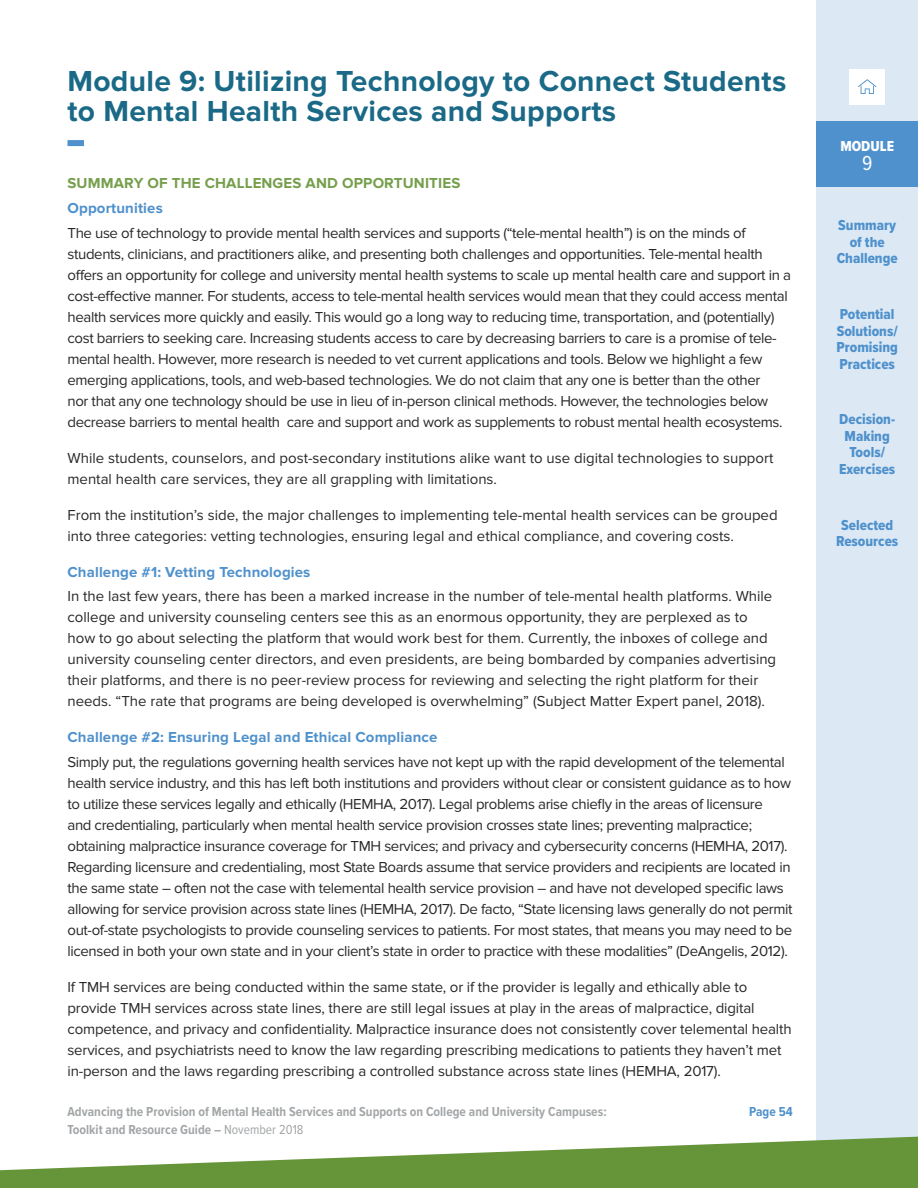
<style>
.page{position:relative;width:918px;height:1188px;background:#fff}
.page>*{position:absolute;margin:0;border:0;box-sizing:border-box;transform-origin:0 0}
.t1{font:700 30px/30px "Proxima Nova";letter-spacing:.01em;color:#1a6987}
.t2{font:21px "Proxima Nova Cond";color:#fff}
.t3{font:15px/21px "Proxima Nova";letter-spacing:-.025em;color:#292829}
.t4{font:15px/21px "Proxima Nova";color:#292829}
.t5{font:15px/16.5px "Proxima Nova Cond Extrabld";color:#4f91cc;text-align:center}
.t6{font:700 15px "Proxima Nova";letter-spacing:.01em;color:#4f91cc}
.t7{font:700 15px "Proxima Nova";letter-spacing:.01em;color:#759f4c}
.t8{font:15px "Proxima Nova Cond Extrabld";color:#fff}
.t9{font:700 13.5px/18px "Proxima Nova Cond";color:#a3a6a8}
.t10{font:700 13.5px "Proxima Nova Cond";color:#4f91cc}
.s1{font-weight:400}
</style>
<div class="page">
<div style="left:816px;top:0;width:102px;height:1188px;background:#dce9f5"></div>
<div style="left:816px;top:121px;width:102px;height:66px;background:#4f91cc"></div>
<div style="left:850px;top:69px;width:35px;height:35px;background:#fff"></div>
<svg style="left:858px;top:79px;width:18px;height:15px"></svg>
<svg style="left:0;top:1136px;width:918px;height:52px;fill:#669438"></svg>
<div style="left:68px;top:140px;width:16px;height:6px;background:#4f91cc"></div>
<h1 class="t1" style="left:68px;top:67px;width:720px">Module 9: Utilizing Technology to Connect Students to Mental Health Services and Supports</h1>
<p class="t7" style="left:68px;top:174px;width:394px">SUMMARY OF THE CHALLENGES AND OPPORTUNITIES</p>
<p class="t6" style="left:68px;top:199px;width:97px">Opportunities</p>
<p class="t3" style="left:68px;top:222px;width:725px">The use of technology to provide mental health services and supports (“tele-mental health”) is on the minds of students, clinicians, and practitioners alike, and presenting both challenges and opportunities. Tele-mental health offers an opportunity for college and university mental health systems to scale up mental health care and support in a cost-effective manner. For students, access to tele-mental health services would mean that they could access mental health services more quickly and easily. This would go a long way to reducing time, transportation, and (potentially) cost barriers to seeking care. Increasing students access to care by decreasing barriers to care is a promise of tele&shy;mental health. However, more research is needed to vet current applications and tools. Below we highlight a few emerging applications, tools, and web-based technologies. We do not claim that any one is better than the other<br>nor that any one technology should be use in lieu of in-person clinical methods. However, the technologies below decrease barriers to mental health care and support and work as supplements to robust mental health ecosystems.</p>
<p class="t4" style="left:68px;top:447px;width:707px">While students, counselors, and post-secondary institutions alike want to use digital technologies to support mental health care services, they are all grappling with limitations.</p>
<p class="t4" style="left:68px;top:504px;width:712px">From the institution’s side, the major challenges to implementing tele-mental health services can be grouped into three categories: vetting technologies, ensuring legal and ethical compliance, and covering costs.</p>
<p class="t6" style="left:68px;top:563px;width:244px">Challenge #1: Vetting Technologies</p>
<p class="t4" style="left:68px;top:586px;width:710px">In the last few years, there has been a marked increase in the number of tele-mental health platforms. While college and university counseling centers see this as an enormous opportunity, they are perplexed as to how to go about selecting the platform that would work best for them. Currently, the inboxes of college and university counseling center directors, and even presidents, are being bombarded by companies advertising their platforms, and there is no peer-review process for reviewing and selecting the right platform for their needs. “The rate that programs are being developed is overwhelming” (Subject Matter Expert panel, 2018).</p>
<p class="t6" style="left:68px;top:729px;width:371px">Challenge #2: Ensuring Legal and Ethical Compliance</p>
<p class="t3" style="left:68px;top:752px;width:727px">Simply put, the regulations governing health services have not kept up with the rapid development of the telemental health service industry, and this has left both institutions and providers without clear or consistent guidance as to how to utilize these services legally and ethically (HEMHA, 2017). Legal problems arise chiefly in the areas of licensure<br>and credentialing, particularly when mental health service provision crosses state lines; preventing malpractice; obtaining malpractice insurance coverage for TMH services; and privacy and cybersecurity concerns (HEMHA, 2017).<br>Regarding licensure and credentialing, most State Boards assume that service providers and recipients are located in the same state – often not the case with telemental health service provision – and have not developed specific laws allowing for service provision across state lines (HEMHA, 2017). De facto, “State licensing laws generally do not permit out-of-state psychologists to provide counseling services to patients. For most states, that means you may need to be licensed in both your own state and in your client’s state in order to practice with these modalities” (DeAngelis, 2012).</p>
<p class="t3" style="left:68px;top:977px;width:726px">If TMH services are being conducted within the same state, or if the provider is legally and ethically able to provide TMH services across state lines, there are still legal issues at play in the areas of malpractice, digital competence, and privacy and confidentiality. Malpractice insurance does not consistently cover telemental health services, and psychiatrists need to know the law regarding prescribing medications to patients they haven’t met in-person and the laws regarding prescribing a controlled substance across state lines (HEMHA, 2017).</p>
<p class="t9" style="left:68px;top:1102px;width:541px">Advancing the Provision of Mental Health Services and Supports on College and University Campuses:<br>Toolkit and Resource Guide – <span class="s1">November 2018</span></p>
<p class="t10" style="left:749px;top:1102px;width:45px">Page 54</p>
<p class="t8" style="left:840px;top:135px;width:55px">MODULE</p>
<h2 class="t2" style="left:862px;top:154px;width:12px">9</h2>
<p class="t5" style="left:837px;top:217px;width:62px">Summary of the<br>Challenge</p>
<p class="t5" style="left:836px;top:306px;width:63px;text-align:left">Potential<br>Solutions/<br>Promising<br>Practices</p>
<p class="t5" style="left:839px;top:411px;width:58px">Decision-<br>Making<br>Tools/<br>Exercises</p>
<p class="t5" style="left:836px;top:516px;width:64px">Selected<br>Resources</p>
</div>
